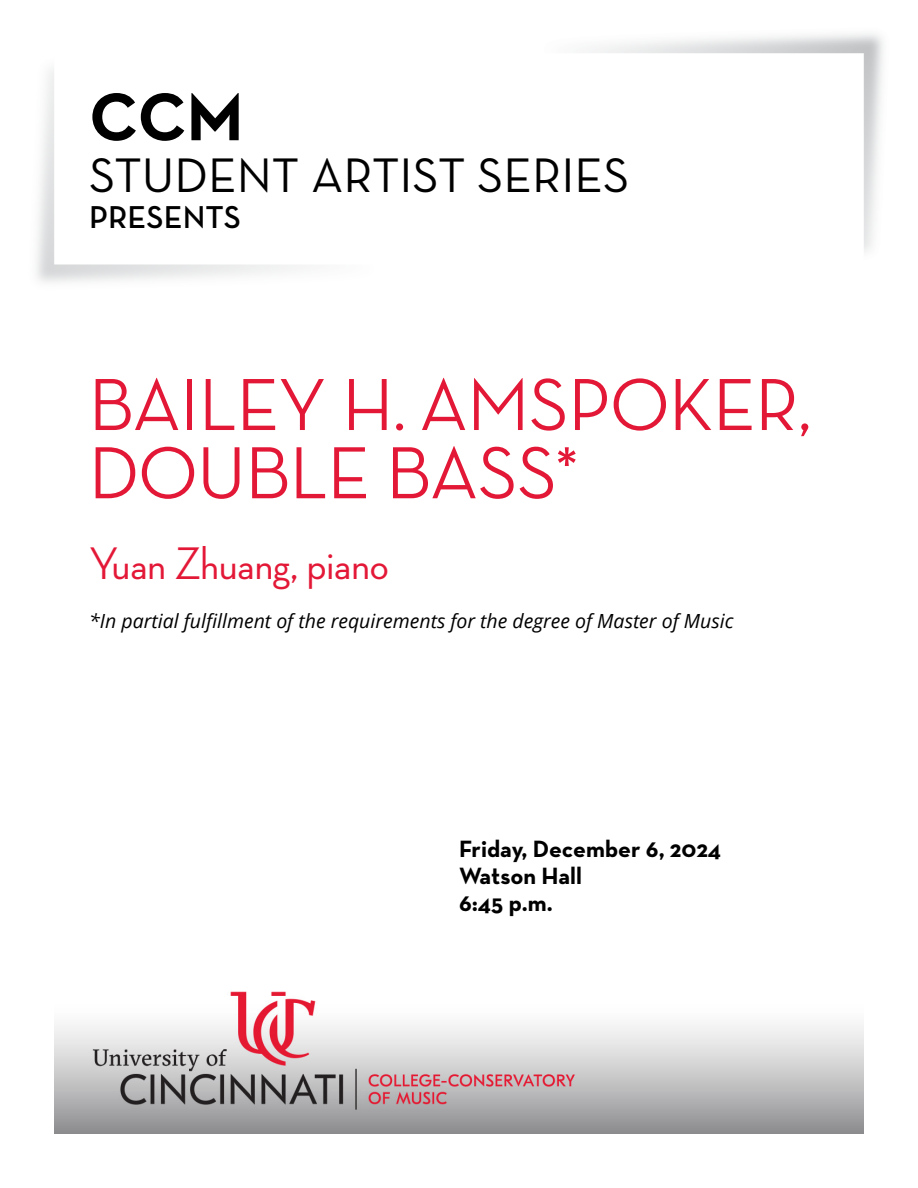
<style>
.page{position:relative;width:918px;height:1188px;background:#fff}
.page>*{position:absolute;margin:0;border:0;box-sizing:border-box;transform-origin:0 0}
.Concert_Title__H1{font:500 75px/68.2px "Neutra Disp";color:#e31837}
.Page_Intro__H1{font:700 68.7px "Neutra Text";color:#000}
.Page_Intro__H1-2{font:49.35px "Neutra Text";color:#000}
.Musician_Conductor__H2{font:500 46.5px "Neutra Disp";color:#e31837}
.Page_Intro__H1-3{font:600 32.25px "Neutra Text";color:#000}
.Date_Venue_Time__H3{font:700 24px "Neutra Text";color:#000}
.In_partial_fulfillment_of__H2{font:italic 19.5px "Open Sans";color:#000}
</style>
<div class="page">
<img style="left:54px;top:991px;width:810px;height:143px">
<img style="left:589px;top:34px;width:294px;height:218px">
<h1 class="Page_Intro__H1" style="left:89px;top:74px;width:156px">CCM</h1>
<h1 class="Page_Intro__H1-2" style="left:89px;top:145px;width:542px">STUDENT ARTIST SERIES</h1>
<h1 class="Page_Intro__H1-3" style="left:89px;top:197px;width:153px">PRESENTS</h1>
<h1 class="Concert_Title__H1" style="left:89px;top:371px;width:724px">BAILEY H. AMSPOKER,<br>DOUBLE BASS*</h1>
<h2 class="Musician_Conductor__H2" style="left:89px;top:537px;width:301px">Yuan Zhuang, piano</h2>
<h2 class="In_partial_fulfillment_of__H2" style="left:89px;top:608px;width:646px">*In partial fulfillment of the requirements for the degree of Master of Music</h2>
<h3 class="Date_Venue_Time__H3" style="left:459px;top:834px;width:264px">Friday, December 6, 2024</h3>
<h3 class="Date_Venue_Time__H3" style="left:459px;top:861px;width:124px">Watson Hall</h3>
<h3 class="Date_Venue_Time__H3" style="left:459px;top:888px;width:95px">6:45 p.m.</h3>
</div>
